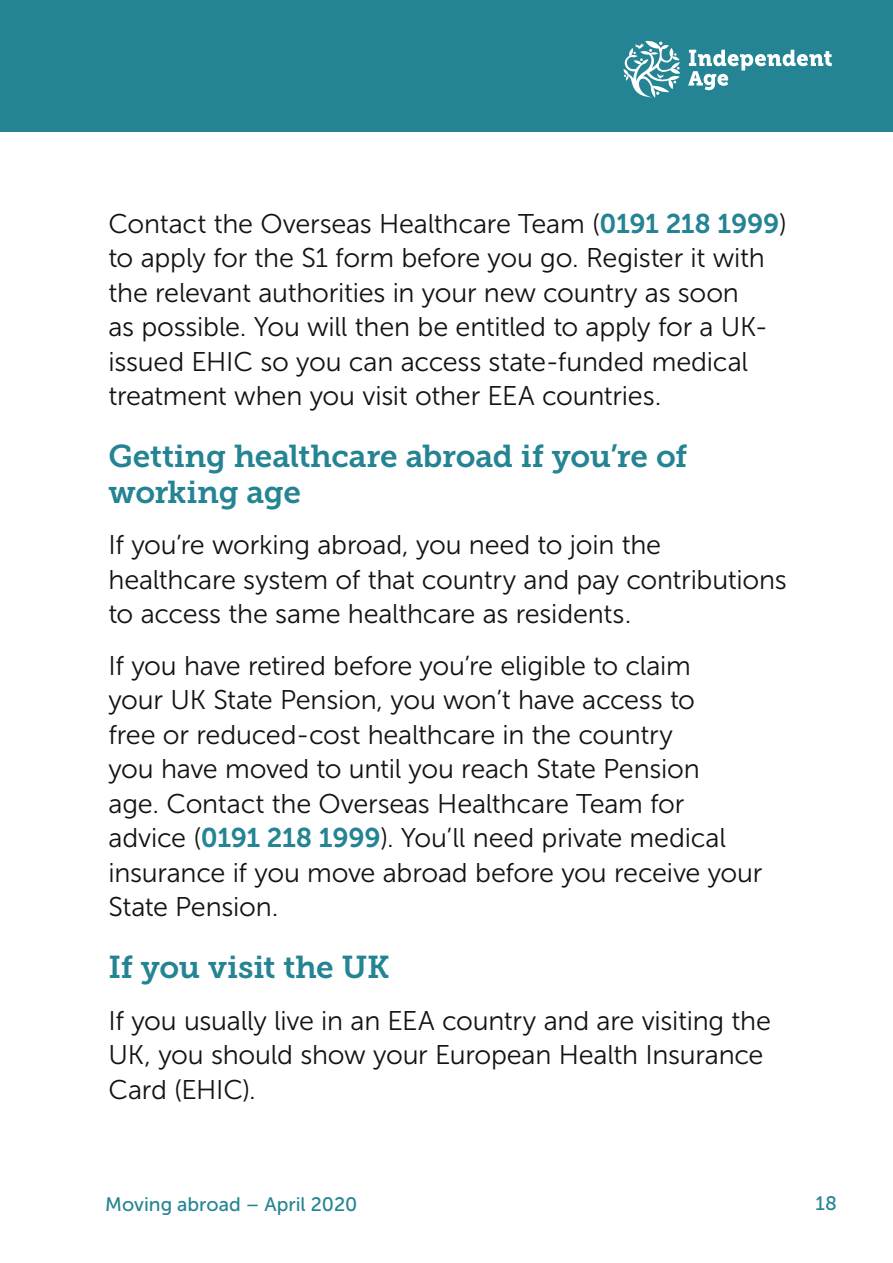
<style>
.page{position:relative;width:893px;height:1263px;background:#fff}
.page>*{position:absolute;margin:0;border:0;box-sizing:border-box;transform-origin:0 0}
.Heading_3_lg{font:31.5px/36px "Museo Slab 700";letter-spacing:-.01em;color:#248493}
.Body_18pt{font:27px/34.5px "Museo Sans 300";letter-spacing:-.01em;color:#131313}
.t1{font:19.5px "Museo Sans 500";color:#248493}
.s1{font-family:"Museo Sans 700";color:#248493}
</style>
<div class="page">
<div style="left:0;top:0;width:893px;height:132px;background:#248493"></div>
<svg style="left:623px;top:41px;width:57px;height:57px"></svg>
<svg style="left:688px;top:50px;width:144px;height:40px"></svg>
<p class="Body_18pt" style="left:108px;top:207px;width:680px">Contact the Overseas Healthcare Team (<span class="s1">0191 218 1999</span>) to apply for the S1 form before you go. Register it with the relevant authorities in your new country as soon<br>as possible. You will then be entitled to apply for a UK&shy;issued EHIC so you can access state-funded medical treatment when you visit other EEA countries.</p>
<h3 class="Heading_3_lg" style="left:108px;top:438px;width:581px">Getting healthcare abroad if you’re of working age</h3>
<p class="Body_18pt" style="left:108px;top:528px;width:680px">If you’re working abroad, you need to join the healthcare system of that country and pay contributions to access the same healthcare as residents.</p>
<p class="Body_18pt" style="left:108px;top:649px;width:656px">If you have retired before you’re eligible to claim<br>your UK State Pension, you won’t have access to<br>free or reduced-cost healthcare in the country<br>you have moved to until you reach State Pension<br>age. Contact the Overseas Healthcare Team for advice (<span class="s1">0191 218 1999</span>). You’ll need private medical insurance if you move abroad before you receive your State Pension.</p>
<h3 class="Heading_3_lg" style="left:108px;top:949px;width:283px">If you visit the UK</h3>
<p class="Body_18pt" style="left:108px;top:1003px;width:664px">If you usually live in an EEA country and are visiting the<br>UK, you should show your European Health Insurance<br>Card (EHIC).</p>
<p class="t1" style="left:105px;top:1193px;width:254px">Moving abroad – April 2020</p>
<p class="t1" style="left:815px;top:1192px;width:23px">18</p>
</div>
